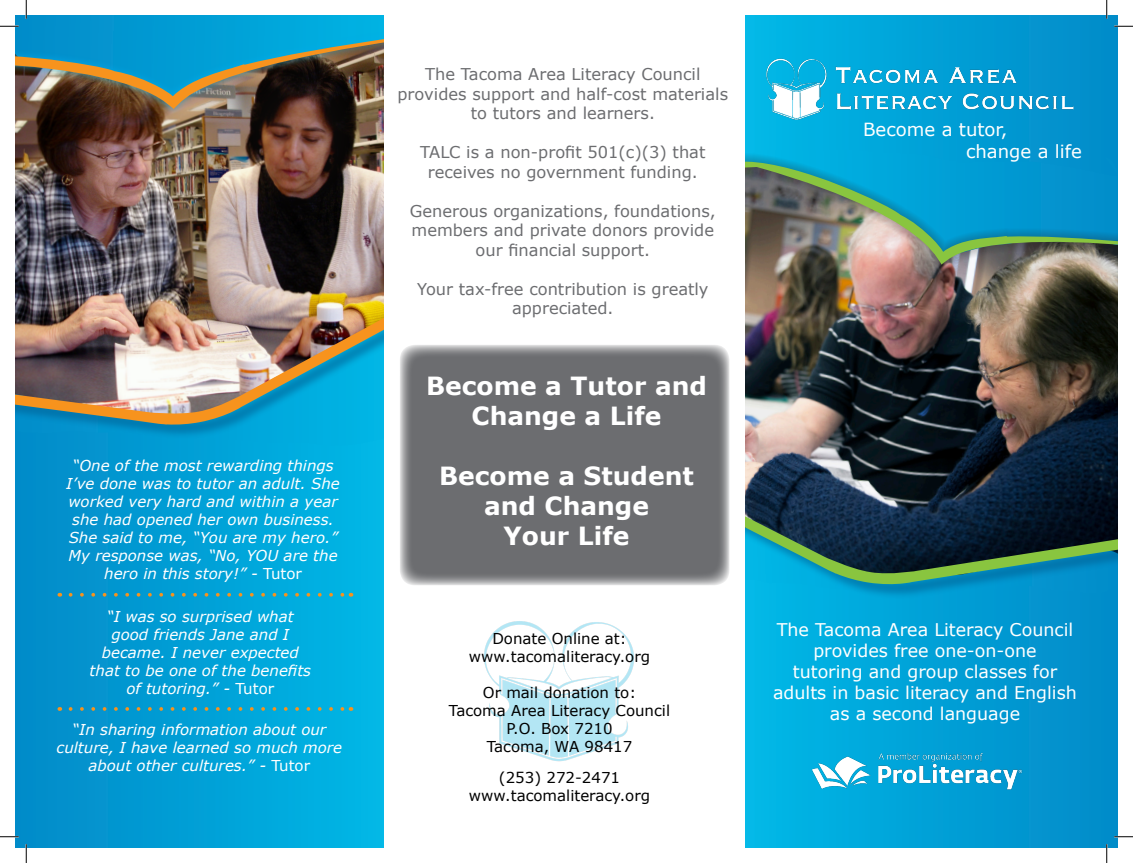
<style>
.page{position:relative;width:1133px;height:863px;background:#fff}
.page>*{position:absolute;margin:0;border:0;box-sizing:border-box;transform-origin:0 0}
.t1{font:700 25px/30px "Verdana";color:#fff;text-align:center}
.t2{font:18.12px "Verdana";color:#fff}
.t3{font:17.5px/21px "Verdana";color:#fff;text-align:center}
.t4{font:16.25px/19.5px "Verdana";color:#6c6d70;text-align:center}
.t5{font:italic 15px/18px "Verdana";color:#fff;text-align:center}
.t6{font:15px "Verdana";color:#000}
.s1{font-style:normal}
</style>
<div class="page">
<div style="left:744px;top:15px;width:374px;height:833px;background:linear-gradient(to right,#00b9e7,#028ac8)"></div>
<img style="left:744px;top:273px;width:374px;height:142px">
<img style="left:763px;top:47px;width:315px;height:84px">
<svg style="left:744px;top:150px;width:374px;height:3px"></svg>
<img style="left:788px;top:743px;width:261px;height:58px">
<div style="left:718px;top:153px;width:400px;height:120px;background:#231f20;opacity:.52"></div>
<img style="left:744px;top:161px;width:374px;height:103px">
<div style="left:602px;top:417px;width:516px;height:182px;background:#00588b;opacity:.5"></div>
<svg style="left:744px;top:415px;width:374px;height:169px"></svg>
<div style="left:15px;top:15px;width:373px;height:833px;background:linear-gradient(to right,#028ac8,#00b8e7)"></div>
<img style="left:15px;top:109px;width:369px;height:41px">
<svg style="left:15px;top:439px;width:369px;height:6px"></svg>
<div style="left:15px;top:153px;width:466px;height:286px;background:#00588b;opacity:.5"></div>
<img style="left:15px;top:150px;width:369px;height:275px">
<div style="left:384px;top:15px;width:360px;height:833px;background:#fff"></div>
<svg style="left:71px;top:593px;width:280px;height:3px"></svg>
<svg style="left:71px;top:707px;width:280px;height:3px"></svg>
<div style="left:400px;top:345px;width:329px;height:240px;background:#6c6d70;border-radius:15px"></div>
<img style="left:484px;top:621px;width:150px;height:141px">
<img style="left:227px;top:48px;width:142px;height:174px;border-radius:50%">
<svg style="left:1114px;top:25px;width:18px;height:2px"></svg>
<svg style="left:0;top:835px;width:19px;height:2px"></svg>
<svg style="left:1114px;top:835px;width:18px;height:2px"></svg>
<img style="left:0;top:0;width:384px;height:109px">
<svg style="left:25px;top:844px;width:2px;height:18px"></svg>
<svg style="left:1105px;top:0;width:2px;height:19px"></svg>
<svg style="left:1105px;top:844px;width:2px;height:18px"></svg>
<p class="t5" style="left:66px;top:456px;width:275px">“One of the most rewarding things<br>I’ve done was to tutor an adult. She worked very hard and within a year she had opened her own business.<br>She said to me, “You are my hero.”<br>My response was, “No, YOU are the hero in this story!” - <span class="s1">Tutor</span></p>
<p class="t5" style="left:90px;top:607px;width:223px">“I was so surprised what good friends Jane and I became. I never expected that to be one of the benefits of tutoring.” - <span class="s1">Tutor</span></p>
<p class="t5" style="left:56px;top:721px;width:287px">“In sharing information about our culture, I have learned so much more about other cultures.” - <span class="s1">Tutor</span></p>
<p class="t4" style="left:397px;top:65px;width:332px">The Tacoma Area Literacy Council provides support and half-cost materials to tutors and learners.</p>
<p class="t4" style="left:420px;top:143px;width:287px">TALC is a non-profit 501(c)(3) that receives no government funding.</p>
<p class="t4" style="left:410px;top:201px;width:307px">Generous organizations, foundations, members and private donors provide our financial support.</p>
<p class="t4" style="left:417px;top:279px;width:293px">Your tax-free contribution is greatly appreciated.</p>
<p class="t1" style="left:426px;top:371px;width:282px">Become a Tutor and<br>Change a Life</p>
<p class="t1" style="left:439px;top:461px;width:256px">Become a Student and Change</p>
<p class="t1" style="left:503px;top:521px;width:128px">Your Life</p>
<p class="t6" style="left:492px;top:628px;width:136px">Donate Online at:</p>
<p class="t6" style="left:469px;top:646px;width:183px">www.tacomaliteracy.org</p>
<p class="t6" style="left:483px;top:682px;width:155px">Or mail donation to:</p>
<p class="t6" style="left:449px;top:700px;width:223px">Tacoma Area Literacy Council</p>
<p class="t6" style="left:506px;top:718px;width:108px">P.O. Box 7210</p>
<p class="t6" style="left:487px;top:736px;width:147px">Tacoma, WA 98417</p>
<p class="t6" style="left:499px;top:768px;width:123px">(253) 272-2471</p>
<p class="t6" style="left:469px;top:786px;width:183px">www.tacomaliteracy.org</p>
<p class="t2" style="left:863px;top:118px;width:146px">Become a tutor,</p>
<p class="t2" style="left:966px;top:140px;width:117px">change a life</p>
<p class="t3" style="left:776px;top:619px;width:298px">The Tacoma Area Literacy Council provides free one-on-one</p>
<p class="t3" style="left:773px;top:661px;width:305px">tutoring and group classes for adults in basic literacy and English as a second language</p>
</div>
